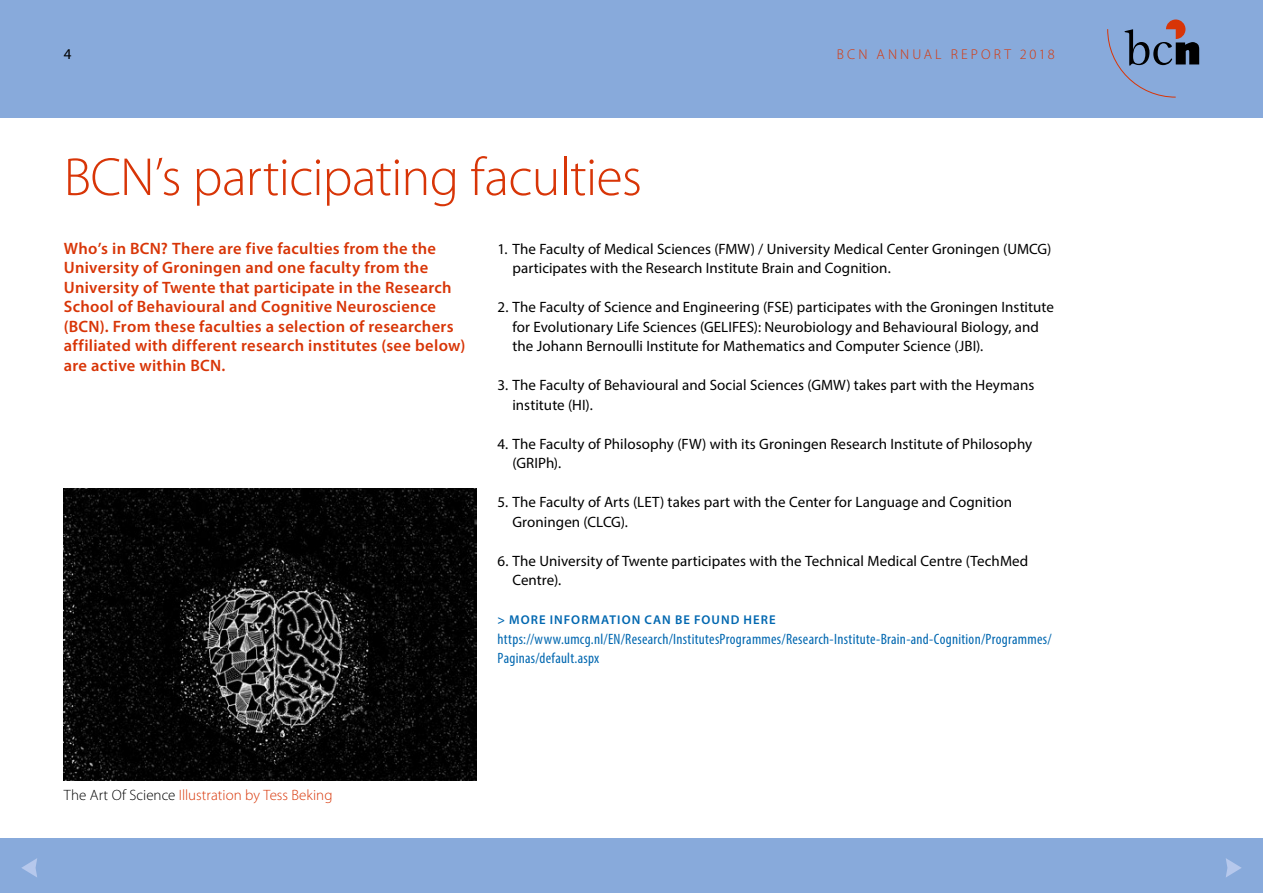
<style>
.page{position:relative;width:1263px;height:893px;background:#fff}
.page>*{position:absolute;margin:0;border:0;box-sizing:border-box;transform-origin:0 0}
.t1{font:300 54px "Myriad Pro";letter-spacing:-.015em;color:#d83507}
.t2{font:600 16.5px/19.5px "Myriad Pro";letter-spacing:.02em;color:#d83507}
.t3{font:15px/19.5px "Myriad Pro";letter-spacing:.005em;color:#000}
.t4{font:condensed 15px/19.5px "Myriad Pro";letter-spacing:.02em;color:#0067b0}
.t5{font:300 15px "Myriad Pro";color:#d83507}
.t6{font:300 14.25px "Myriad Pro";letter-spacing:.215em;color:#d83507}
.t7{font:600 12.75px "Myriad Pro";letter-spacing:.08em;color:#0067b0}
.s1{color:#000}
</style>
<div class="page">
<div style="left:0;top:0;width:1263px;height:117px;background:#88aadb"></div>
<div style="left:0;top:839px;width:1263px;height:54px;background:#88aadb"></div>
<svg style="left:1107px;top:20px;width:92px;height:78px"></svg>
<img style="left:64px;top:488px;width:412px;height:292px">
<svg style="left:21px;top:858px;width:16px;height:19px"></svg>
<svg style="left:1226px;top:858px;width:16px;height:19px"></svg>
<p class="t3" style="left:64px;top:43px;width:9px">4</p>
<p class="t6" style="left:837px;top:45px;width:219px">BCN ANNUAL REPORT 2018</p>
<h1 class="t1" style="left:64px;top:145px;width:580px">BCN’s participating faculties</h1>
<p class="t2" style="left:64px;top:238px;width:403px">Who’s in BCN? There are five faculties from the the University of Groningen and one faculty from the University of Twente that participate in the Research School of Behavioural and Cognitive Neuroscience (BCN). From these faculties a selection of researchers affiliated with different research institutes (see below) are active within BCN.</p>
<p class="t3" style="left:512px;top:238px;width:540px;text-indent:-15px">1. The Faculty of Medical Sciences (FMW) / University Medical Center Groningen (UMCG) participates with the Research Institute Brain and Cognition.</p>
<p class="t3" style="left:512px;top:297px;width:543px;text-indent:-15px">2. The Faculty of Science and Engineering (FSE) participates with the Groningen Institute for Evolutionary Life Sciences (GELIFES): Neurobiology and Behavioural Biology, and the Johann Bernoulli Institute for Mathematics and Computer Science (JBI).</p>
<p class="t3" style="left:512px;top:375px;width:523px;text-indent:-15px">3. The Faculty of Behavioural and Social Sciences (GMW) takes part with the Heymans institute (HI).</p>
<p class="t3" style="left:512px;top:433px;width:521px;text-indent:-15px">4. The Faculty of Philosophy (FW) with its Groningen Research Institute of Philosophy (GRIPh).</p>
<p class="t3" style="left:512px;top:492px;width:501px;text-indent:-15px">5. The Faculty of Arts (LET) takes part with the Center for Language and Cognition<br>Groningen (CLCG).</p>
<p class="t3" style="left:512px;top:550px;width:517px;text-indent:-15px">6. The University of Twente participates with the Technical Medical Centre (TechMed<br>Centre).</p>
<p class="t7" style="left:497px;top:612px;width:280px">&gt; MORE INFORMATION CAN BE FOUND HERE</p>
<p class="t4" style="left:497px;top:629px;width:556px">https://www.umcg.nl/EN/Research/InstitutesProgrammes/Research-Institute-Brain-and-Cognition/Programmes/<br>Paginas/default.aspx</p>
<p class="t5" style="left:64px;top:785px;width:270px"><span class="s1">The Art Of Science</span> Illustration by Tess Beking</p>
</div>
